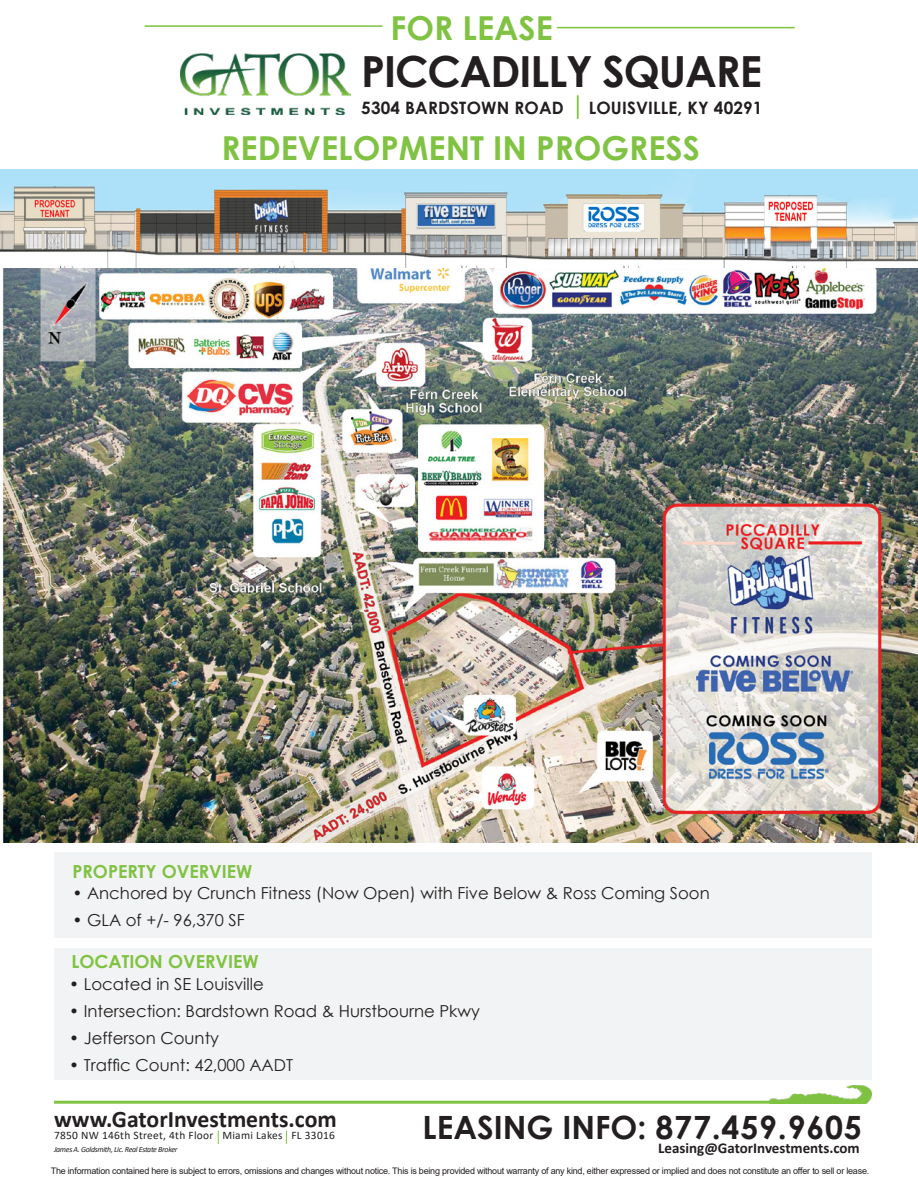
<style>
.page{position:relative;width:918px;height:1188px;background:#fff}
.page>*{position:absolute;margin:0;border:0;box-sizing:border-box;transform-origin:0 0}
.t1{font:700 42.9px "Century Gothic";letter-spacing:-.025em;color:#231f20}
.t2{font:700 33px "Century Gothic";color:#80c242}
.t3{font:700 32.1px "Century Gothic";color:#231f20}
.t4{font:700 23.7px "Calibri";color:#231f20}
.t5{font:700 18px "Century Gothic";color:#80c242}
.t6{font:700 17.1px "Century Gothic";letter-spacing:.01em;color:#231f20}
.t7{font:16.5px "Century Gothic";color:#231f20}
.t8{font:700 15px "Calibri";color:#231f20}
.t9{font:11.4px "Calibri";letter-spacing:.025em;color:#231f20}
.t10{font:9px "Arial";letter-spacing:-.025em;color:#231f20}
.t11{font:italic 7.95px "Calibri";letter-spacing:-.04em;color:#231f20}
</style>
<div class="page">
<div style="left:54px;top:853px;width:818px;height:85px;background:#f2f3f4"></div>
<div style="left:54px;top:949px;width:818px;height:131px;background:#f2f3f4"></div>
<img style="left:180px;top:53px;width:170px;height:62px">
<hr style="left:577px;top:95px;width:2px;height:24px;background:#80c242">
<hr style="left:145px;top:25px;width:237px;height:2px;background:#80c242">
<hr style="left:557px;top:27px;width:238px;height:1px;background:#80c242">
<hr style="left:54px;top:1101px;width:810px;height:3px;background:#80c242">
<svg style="left:218px;top:1131px;width:1px;height:13px"></svg>
<svg style="left:286px;top:1131px;width:1px;height:13px"></svg>
<img style="left:770px;top:1085px;width:102px;height:18px">
<img style="left:2px;top:267px;width:916px;height:575px">
<img style="left:0;top:170px;width:918px;height:97px">
<p class="t2" style="left:391px;top:3px;width:164px">FOR LEASE</p>
<p class="t1" style="left:361px;top:39px;width:402px">PICCADILLY SQUARE</p>
<p class="t6" style="left:361px;top:95px;width:204px">5304 BARDSTOWN ROAD</p>
<p class="t6" style="left:589px;top:95px;width:175px">LOUISVILLE, KY 40291</p>
<p class="t2" style="left:221px;top:123px;width:480px">REDEVELOPMENT IN PROGRESS</p>
<p class="t5" style="left:72px;top:857px;width:182px">PROPERTY OVERVIEW</p>
<p class="t7" style="left:72px;top:882px;width:639px">• Anchored by Crunch Fitness (Now Open) with Five Below &amp; Ross Coming Soon</p>
<p class="t7" style="left:72px;top:909px;width:174px">• GLA of +/- 96,370 SF</p>
<p class="t5" style="left:72px;top:948px;width:189px">LOCATION OVERVIEW</p>
<p class="t7" style="left:69px;top:972px;width:196px">• Located in SE Louisville</p>
<p class="t7" style="left:69px;top:999px;width:412px">• Intersection: Bardstown Road &amp; Hurstbourne Pkwy</p>
<p class="t7" style="left:69px;top:1026px;width:151px">• Jefferson County</p>
<p class="t7" style="left:69px;top:1053px;width:225px">• Traffic Count: 42,000 AADT</p>
<p class="t4" style="left:54px;top:1102px;width:284px">www.GatorInvestments.com</p>
<p class="t9" style="left:54px;top:1128px;width:282px">7850 NW 146th Street, 4th Floor Miami Lakes FL 33016</p>
<p class="t11" style="left:54px;top:1144px;width:125px">James A. Goldsmith, Lic. Real Estate Broker</p>
<p class="t8" style="left:658px;top:1138px;width:203px">Leasing@GatorInvestments.com</p>
<p class="t3" style="left:423px;top:1103px;width:441px">LEASING INFO: 877.459.9605</p>
<p class="t10" style="left:51px;top:1165px;width:820px">The information contained here is subject to errors, omissions and changes without notice. This is being provided without warranty of any kind, either expressed or implied and does not constitute an offer to sell or lease.</p>
</div>
